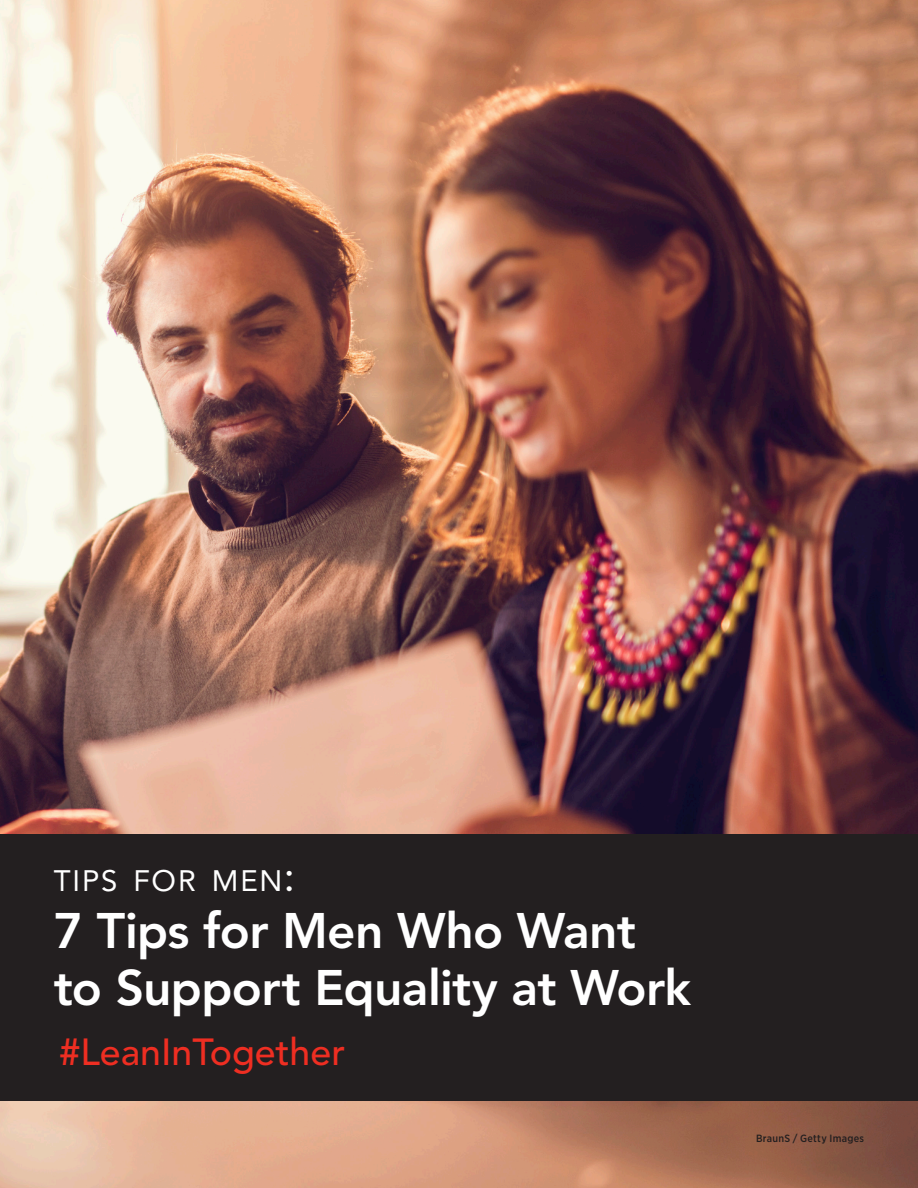
<style>
.page{position:relative;width:918px;height:1188px;background:#fff}
.page>*{position:absolute;margin:0;border:0;box-sizing:border-box;transform-origin:0 0}
.t1{font:800 49.5px/57px "Avenir LT Std";letter-spacing:-.015em;color:#fff}
.t2{font:500 37.5px "Avenir LT Std";color:#ee2e22}
.t3{font:29.4px "Avenir LT Std";letter-spacing:.06em;color:#fff}
.t4{font:500 10.5px "Gotham Narrow";letter-spacing:.025em;color:#231f20}
.s1{font-size:42px}
</style>
<div class="page">
<img style="left:0;top:0;width:918px;height:1188px">
<div style="left:0;top:835px;width:918px;height:266px;background:#231f20"></div>
<p class="t3" style="left:54px;top:863px;width:243px">TIPS FOR MEN<span class="s1">:</span></p>
<p class="t1" style="left:54px;top:902px;width:639px">7 Tips for Men Who Want to Support Equality at Work</p>
<p class="t2" style="left:60px;top:1030px;width:287px">#LeanInTogether</p>
<p class="t4" style="left:756px;top:1132px;width:109px">BraunS / Getty Images</p>
</div>
